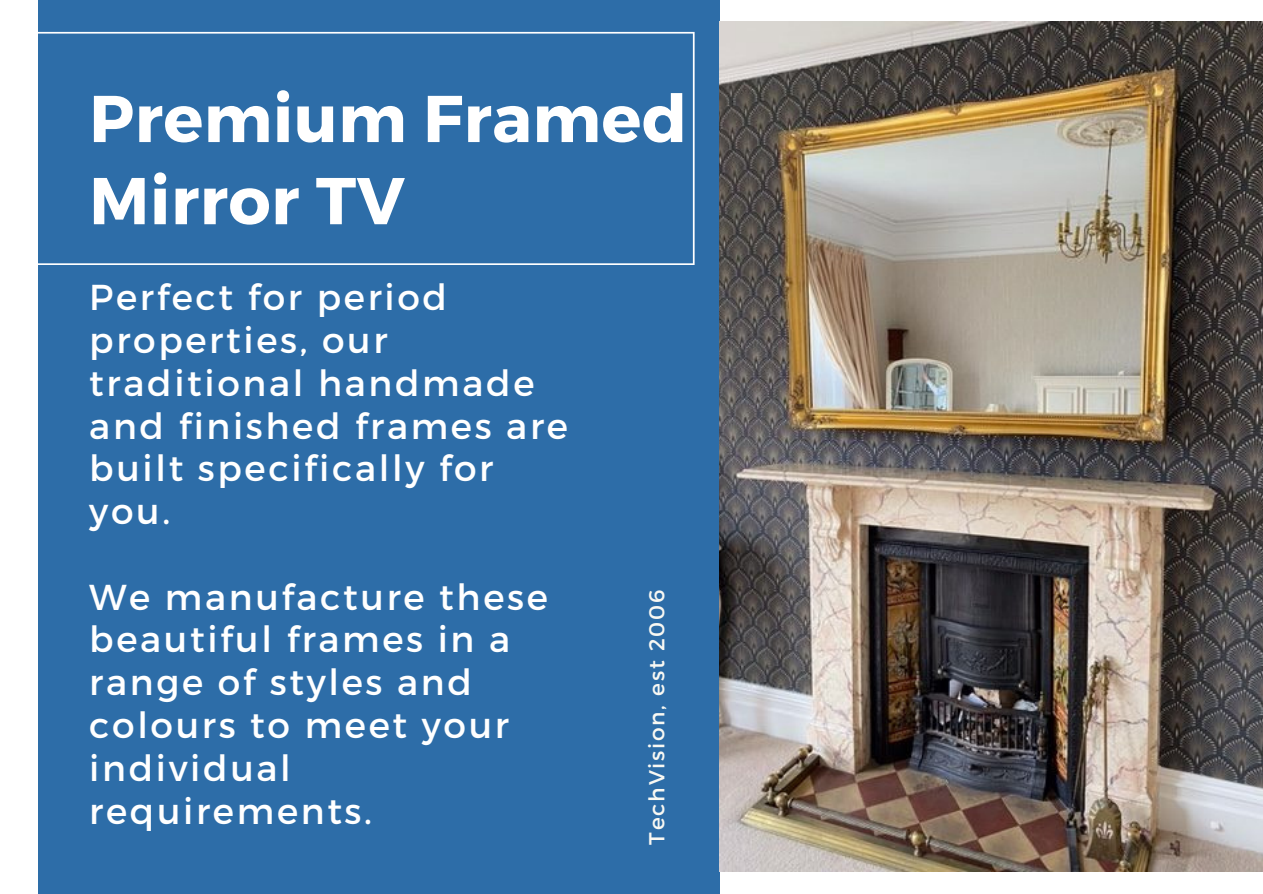
<style>
.page{position:relative;width:1263px;height:894px;background:#fff}
.page>*{position:absolute;margin:0;border:0;box-sizing:border-box;transform-origin:0 0}
.t1{font:700 66px/82.1px "Montserrat";letter-spacing:.01em;color:#fff}
.t2{font:36px/42.8px "Montserrat";letter-spacing:.075em;color:#fff}
.t3{font:21.75px "Montserrat";letter-spacing:.08em;color:#f8f8f3}
</style>
<div class="page">
<div style="left:38px;top:0;width:681px;height:893px;background:#2d6da8"></div>
<svg style="left:38px;top:32px;width:657px;height:233px"></svg>
<img style="left:719px;top:22px;width:544px;height:849px">
<h1 class="t1" style="left:89px;top:74px;width:599px">Premium Framed<br>Mirror TV</h1>
<p class="t2" style="left:89px;top:274px;width:480px">Perfect for period properties, our traditional handmade and finished frames are built specifically for you.</p>
<p class="t2" style="left:89px;top:573px;width:460px">We manufacture these beautiful frames in a range of styles and colours to meet your individual requirements.</p>
<p class="t3" style="left:643px;top:844px;width:256px;rotate:-90deg">TechVision, est 2006</p>
</div>
